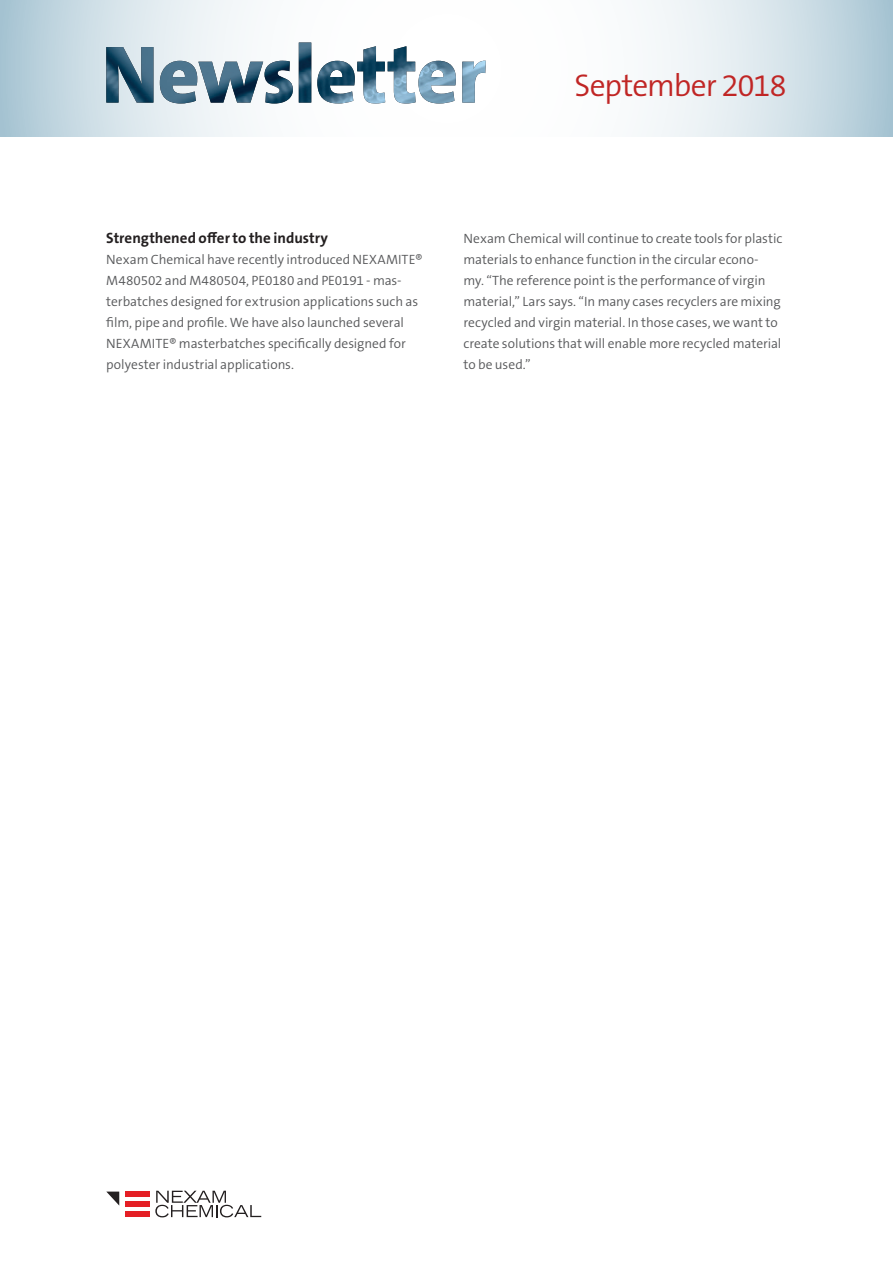
<style>
.page{position:relative;width:893px;height:1263px;background:#fff}
.page>*{position:absolute;margin:0;border:0;box-sizing:border-box;transform-origin:0 0}
.t1{font:300 31.5px "The Sans B W4";letter-spacing:-.035em;color:#c02625}
.t2{font:700 15px "The Sans B W7";color:#231f20}
.t3{font:300 13.5px/21px "The Sans B W4";letter-spacing:-.005em;color:#57585a}
</style>
<div class="page">
<div style="left:125px;top:1191px;width:24px;height:5px;background:#e41f25"></div>
<div style="left:125px;top:1201px;width:24px;height:6px;background:#e41f25"></div>
<div style="left:125px;top:1211px;width:24px;height:6px;background:#e41f25"></div>
<svg style="left:106px;top:1191px;width:13px;height:14px"></svg>
<svg style="left:155px;top:1191px;width:106px;height:26px"></svg>
<svg style="left:0;top:0;width:893px;height:136px"></svg>
<img style="left:106px;top:43px;width:380px;height:60px">
<h1 class="t1" style="left:574px;top:65px;width:214px">September 2018</h1>
<p class="t2" style="left:106px;top:228px;width:223px">Strengthened offer to the industry</p>
<p class="t3" style="left:106px;top:249px;width:318px">Nexam Chemical have recently introduced NEXAMITE® M480502 and M480504, PE0180 and PE0191 - mas&shy;terbatches designed for extrusion applications such as film, pipe and profile. We have also launched several NEXAMITE® masterbatches specifically designed for polyester industrial applications.</p>
<p class="t3" style="left:463px;top:228px;width:320px">Nexam Chemical will continue to create tools for plastic materials to enhance function in the circular econo&shy;my. “The reference point is the performance of virgin material,” Lars says. “In many cases recyclers are mixing recycled and virgin material. In those cases, we want to create solutions that will enable more recycled material to be used.”</p>
</div>
